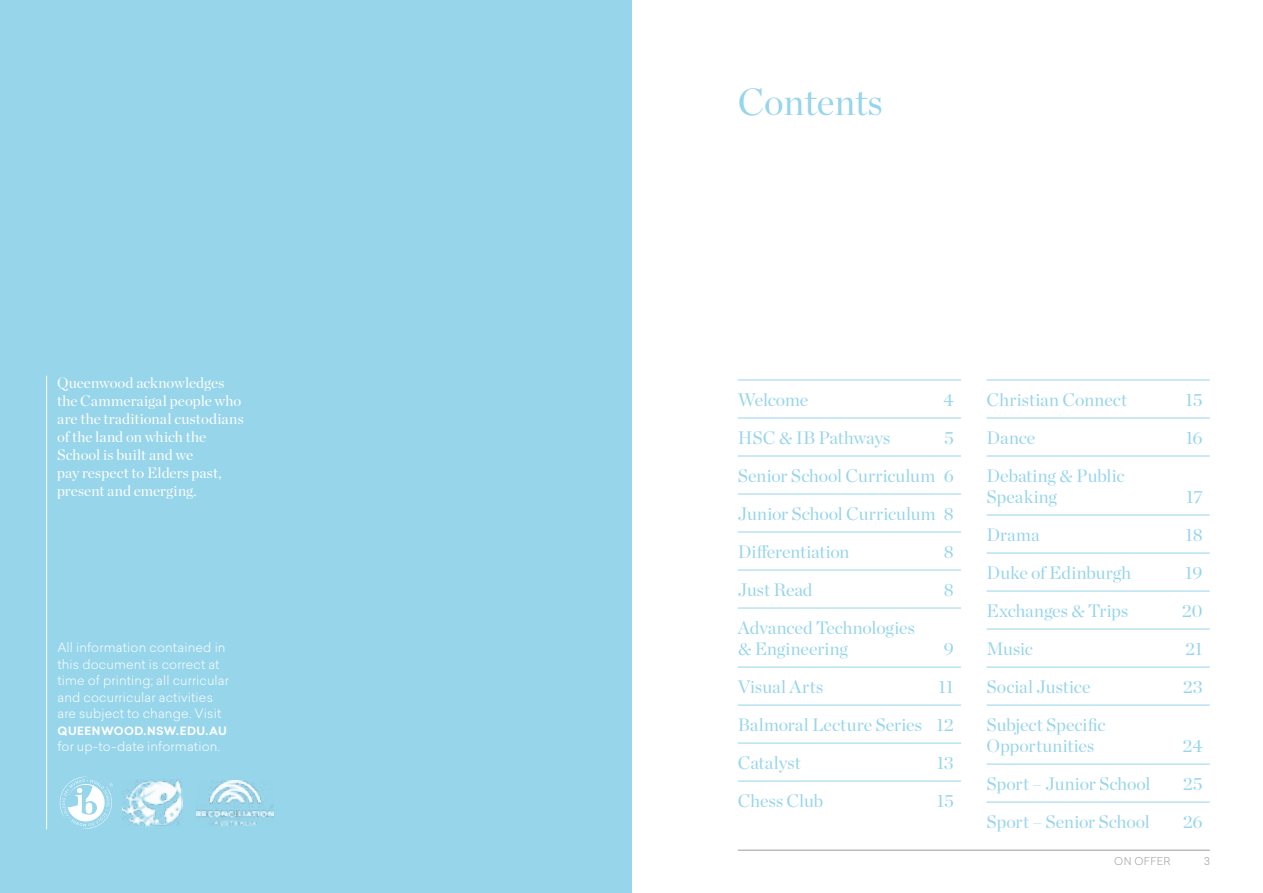
<style>
.page{position:relative;width:1263px;height:893px;background:#fff}
.page>*{position:absolute;margin:0;border:0;box-sizing:border-box;transform-origin:0 0}
.t1{font:37.5px "Chronicle Display";color:#97d5eb}
.t2{font:18px/38px "Chronicle Display";color:#97d5eb}
.t3{font:15px/18px "Chronicle Display";letter-spacing:.005em;color:#fff}
.t4{font:300 12.75px/16.5px "Sailec";letter-spacing:.015em;color:#fff}
.t5{font:700 11.25px "Sailec";letter-spacing:.045em;color:#fff}
.t6{font:300 10.5px "Sailec";letter-spacing:.04em;color:#9d9d9c}
</style>
<div class="page">
<hr style="left:738px;top:850px;width:472px;height:1px;background:#9d9d9c">
<hr style="left:738px;top:380px;width:223px;height:1px;background:#97d5eb">
<hr style="left:738px;top:418px;width:223px;height:1px;background:#97d5eb">
<hr style="left:738px;top:456px;width:223px;height:1px;background:#97d5eb">
<hr style="left:738px;top:494px;width:223px;height:1px;background:#97d5eb">
<hr style="left:738px;top:532px;width:223px;height:1px;background:#97d5eb">
<hr style="left:738px;top:570px;width:223px;height:1px;background:#97d5eb">
<hr style="left:738px;top:608px;width:223px;height:1px;background:#97d5eb">
<hr style="left:738px;top:667px;width:223px;height:1px;background:#97d5eb">
<hr style="left:738px;top:705px;width:223px;height:1px;background:#97d5eb">
<hr style="left:738px;top:743px;width:223px;height:1px;background:#97d5eb">
<hr style="left:738px;top:781px;width:223px;height:1px;background:#97d5eb">
<hr style="left:986px;top:380px;width:224px;height:1px;background:#97d5eb">
<hr style="left:986px;top:418px;width:224px;height:1px;background:#97d5eb">
<hr style="left:986px;top:456px;width:224px;height:1px;background:#97d5eb">
<hr style="left:986px;top:515px;width:224px;height:1px;background:#97d5eb">
<hr style="left:986px;top:553px;width:224px;height:1px;background:#97d5eb">
<hr style="left:986px;top:591px;width:224px;height:1px;background:#97d5eb">
<hr style="left:986px;top:629px;width:224px;height:1px;background:#97d5eb">
<hr style="left:986px;top:667px;width:224px;height:1px;background:#97d5eb">
<hr style="left:986px;top:705px;width:224px;height:1px;background:#97d5eb">
<hr style="left:986px;top:764px;width:224px;height:1px;background:#97d5eb">
<hr style="left:986px;top:802px;width:224px;height:1px;background:#97d5eb">
<div style="left:0;top:0;width:631px;height:893px;background:#97d5eb"></div>
<hr style="left:46px;top:376px;width:1px;height:453px;background:#fff">
<img style="left:196px;top:780px;width:78px;height:45px">
<svg style="left:60px;top:777px;width:53px;height:52px"></svg>
<img style="left:123px;top:779px;width:59px;height:48px">
<p class="t3" style="left:57px;top:372px;width:188px">Queenwood acknowledges the Cammeraigal people who are the traditional custodians of the land on which the<br>School is built and we<br>pay respect to Elders past, present and emerging.</p>
<p class="t4" style="left:57px;top:639px;width:173px">All information contained in this document is correct at time of printing; all curricular and cocurricular activities are subject to change. Visit</p>
<p class="t5" style="left:58px;top:723px;width:171px">QUEENWOOD.NSW.EDU.AU</p>
<p class="t4" style="left:57px;top:738px;width:164px">for up-to-date information.</p>
<h1 class="t1" style="left:738px;top:73px;width:147px">Contents</h1>
<p class="t2" style="left:738px;top:379px;width:72px">Welcome</p>
<p class="t2" style="left:944px;top:379px;width:12px">4</p>
<p class="t2" style="left:738px;top:417px;width:154px">HSC &amp; IB Pathways</p>
<p class="t2" style="left:738px;top:417px;width:218px;text-align:justify;text-indent:206px">5<br>Senior School Curriculum 6<br>Junior School Curriculum 8<br>Differentiation</p>
<p class="t2" style="left:944px;top:531px;width:11px">8</p>
<p class="t2" style="left:738px;top:569px;width:76px">Just Read</p>
<p class="t2" style="left:944px;top:569px;width:11px">8</p>
<p class="t2" style="left:738px;top:616px;width:179px;line-height:21px">Advanced Technologies &amp; Engineering</p>
<p class="t2" style="left:944px;top:628px;width:12px">9</p>
<p class="t2" style="left:738px;top:666px;width:87px">Visual Arts</p>
<p class="t2" style="left:738px;top:666px;width:218px;text-align:justify;text-indent:201px">11<br>Balmoral Lecture Series 12<br>Catalyst</p>
<p class="t2" style="left:937px;top:742px;width:19px">13</p>
<p class="t2" style="left:738px;top:780px;width:87px">Chess Club</p>
<p class="t2" style="left:937px;top:780px;width:19px">15</p>
<p class="t2" style="left:986px;top:379px;width:142px">Christian Connect</p>
<p class="t2" style="left:1185px;top:379px;width:19px">15</p>
<p class="t2" style="left:986px;top:417px;width:50px">Dance</p>
<p class="t2" style="left:1186px;top:417px;width:18px">16</p>
<p class="t2" style="left:986px;top:464px;width:140px;line-height:21px">Debating &amp; Public<br>Speaking</p>
<p class="t2" style="left:1186px;top:476px;width:18px">17</p>
<p class="t2" style="left:986px;top:514px;width:55px">Drama</p>
<p class="t2" style="left:1186px;top:514px;width:18px">18</p>
<p class="t2" style="left:986px;top:552px;width:146px">Duke of Edinburgh</p>
<p class="t2" style="left:1185px;top:552px;width:19px">19</p>
<p class="t2" style="left:986px;top:590px;width:143px">Exchanges &amp; Trips</p>
<p class="t2" style="left:1182px;top:590px;width:22px">20</p>
<p class="t2" style="left:986px;top:628px;width:48px">Music</p>
<p class="t2" style="left:1185px;top:628px;width:19px">21</p>
<p class="t2" style="left:986px;top:666px;width:105px">Social Justice</p>
<p class="t2" style="left:1183px;top:666px;width:21px">23</p>
<p class="t2" style="left:986px;top:713px;width:121px;line-height:21px">Subject Specific<br>Opportunities</p>
<p class="t2" style="left:1182px;top:725px;width:22px">24</p>
<p class="t2" style="left:986px;top:763px;width:165px">Sport – Junior School</p>
<p class="t2" style="left:1183px;top:763px;width:21px">25</p>
<p class="t2" style="left:986px;top:801px;width:165px">Sport – Senior School</p>
<p class="t2" style="left:1183px;top:801px;width:21px">26</p>
<p class="t6" style="left:1114px;top:854px;width:58px">ON OFFER</p>
<p class="t6" style="left:1204px;top:854px;width:7px">3</p>
</div>
